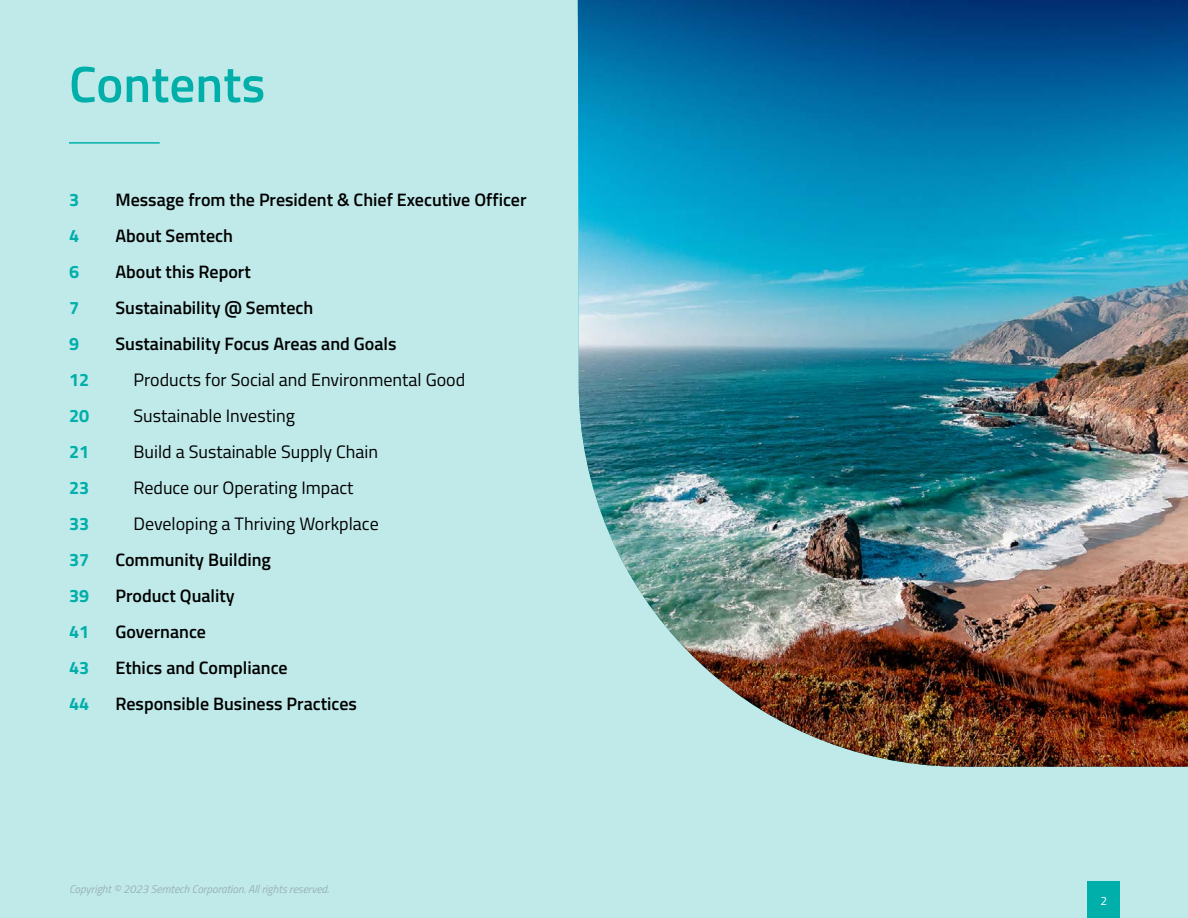
<style>
.page{position:relative;width:1188px;height:918px;background:#c0eaea}
.page>*{position:absolute;margin:0;border:0;box-sizing:border-box;transform-origin:0 0}
.t1{font:600 51px "Titillium Web";color:#00afaa}
.t2{font:600 18px "Titillium Web";color:#000}
.t3{font:18px "Titillium Web";color:#000}
.t4{font:700 18px "Titillium Web";color:#00afaa}
.t5{font:12px "Titillium Web";color:#fff}
.t6{font:italic 11.25px "Titillium Web";color:#99b1b9}
</style>
<div class="page">
<hr style="left:69px;top:142px;width:91px;height:2px;background:#00afaa">
<img style="left:578px;top:0;width:610px;height:767px">
<div style="left:1087px;top:882px;width:33px;height:36px;background:#00afaa"></div>
<h1 class="t1" style="left:69px;top:46px;width:198px">Contents</h1>
<p class="t4" style="left:69px;top:186px;width:12px">3</p>
<p class="t2" style="left:115px;top:186px;width:413px">Message from the President &amp; Chief Executive Officer</p>
<p class="t4" style="left:69px;top:222px;width:12px">4</p>
<p class="t2" style="left:115px;top:222px;width:119px">About Semtech</p>
<p class="t4" style="left:69px;top:258px;width:12px">6</p>
<p class="t2" style="left:115px;top:258px;width:137px">About this Report</p>
<p class="t4" style="left:69px;top:294px;width:12px">7</p>
<p class="t2" style="left:115px;top:294px;width:199px">Sustainability @ Semtech</p>
<p class="t4" style="left:69px;top:330px;width:12px">9</p>
<p class="t2" style="left:115px;top:330px;width:283px">Sustainability Focus Areas and Goals</p>
<p class="t4" style="left:69px;top:366px;width:22px">12</p>
<p class="t3" style="left:133px;top:366px;width:333px">Products for Social and Environmental Good</p>
<p class="t4" style="left:69px;top:402px;width:22px">20</p>
<p class="t3" style="left:133px;top:402px;width:163px">Sustainable Investing</p>
<p class="t4" style="left:69px;top:438px;width:22px">21</p>
<p class="t3" style="left:133px;top:438px;width:246px">Build a Sustainable Supply Chain</p>
<p class="t4" style="left:69px;top:474px;width:22px">23</p>
<p class="t3" style="left:133px;top:474px;width:222px">Reduce our Operating Impact</p>
<p class="t4" style="left:69px;top:510px;width:22px">33</p>
<p class="t3" style="left:133px;top:510px;width:247px">Developing a Thriving Workplace</p>
<p class="t4" style="left:69px;top:546px;width:22px">37</p>
<p class="t2" style="left:115px;top:546px;width:157px">Community Building</p>
<p class="t4" style="left:69px;top:582px;width:22px">39</p>
<p class="t2" style="left:115px;top:582px;width:121px">Product Quality</p>
<p class="t4" style="left:69px;top:618px;width:22px">41</p>
<p class="t2" style="left:115px;top:618px;width:92px">Governance</p>
<p class="t4" style="left:69px;top:654px;width:22px">43</p>
<p class="t2" style="left:115px;top:654px;width:174px">Ethics and Compliance</p>
<p class="t4" style="left:69px;top:690px;width:22px">44</p>
<p class="t2" style="left:115px;top:690px;width:243px">Responsible Business Practices</p>
<p class="t6" style="left:69px;top:881px;width:262px">Copyright © 2023 Semtech Corporation. All rights reserved.</p>
<p class="t5" style="left:1101px;top:892px;width:8px">2</p>
</div>
